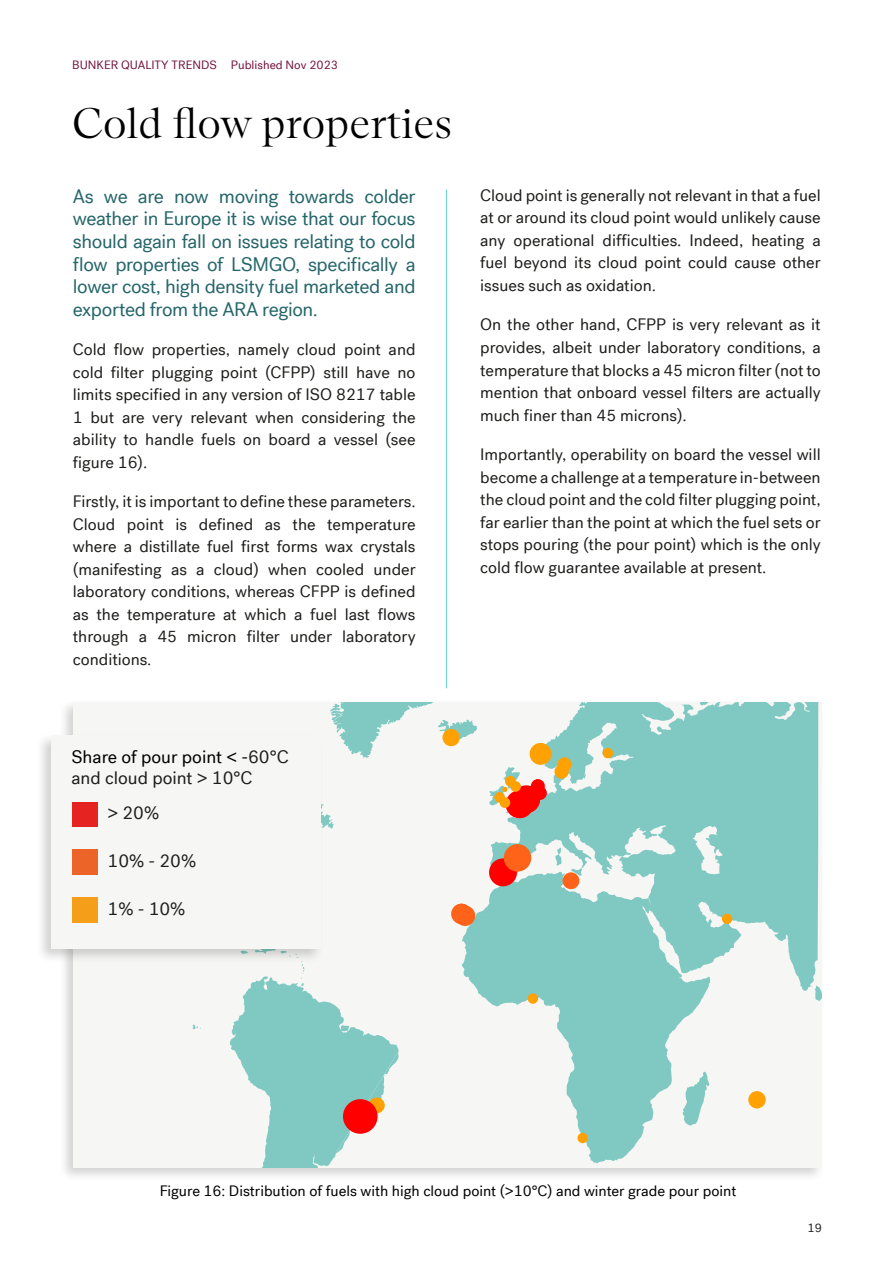
<style>
.page{position:relative;width:893px;height:1263px;background:#fff}
.page>*{position:absolute;margin:0;border:0;box-sizing:border-box;transform-origin:0 0}
.t1{font:300 43.05px "ABC Arizona Serif";color:#000}
.t2{font:19.5px/22.5px "Post Grotesk";letter-spacing:-.02em;color:#26666b;text-align:justify}
.t3{font:18px/21px "Post Grotesk";color:#1d1d1b}
.t4{font:16.5px/22.5px "Post Grotesk";color:#1d1d1b;text-align:justify}
.t5{font:15px "Post Grotesk";color:#000}
.t6{font:12px "Post Grotesk";color:#73123d}
.t7{font:12px "Post Grotesk";color:#1d1d1b}
.s1{color:#000}
</style>
<div class="page">
<div style="left:58px;top:699px;width:767px;height:484px;background:#1d1d1b;opacity:.2"></div>
<div style="left:74px;top:702px;width:748px;height:465px;background:#f6f6f5"></div>
<svg style="left:324px;top:814px;width:10px;height:15px"></svg>
<svg style="left:192px;top:1024px;width:9px;height:5px"></svg>
<svg style="left:230px;top:964px;width:169px;height:203px"></svg>
<svg style="left:330px;top:702px;width:132px;height:56px"></svg>
<svg style="left:462px;top:702px;width:357px;height:461px;fill:#80c9c2"></svg>
<svg style="left:814px;top:985px;width:8px;height:17px"></svg>
<div style="left:489px;top:858px;width:28px;height:28px;background:#f00;border-radius:50%"></div>
<div style="left:504px;top:844px;width:27px;height:27px;background:#ff631a;border-radius:50%"></div>
<div style="left:455px;top:906px;width:20px;height:20px;background:#ff631a;border-radius:50%"></div>
<div style="left:451px;top:904px;width:21px;height:20px;background:#ff631a;border-radius:50%"></div>
<div style="left:563px;top:872px;width:16px;height:17px;background:#ff631a;border-radius:50%"></div>
<div style="left:506px;top:790px;width:28px;height:28px;background:#f00;border-radius:50%"></div>
<div style="left:512px;top:785px;width:28px;height:28px;background:#f00;border-radius:50%"></div>
<div style="left:533px;top:786px;width:14px;height:14px;background:#f00;border-radius:50%"></div>
<div style="left:531px;top:779px;width:14px;height:14px;background:#f00;border-radius:50%"></div>
<div style="left:442px;top:729px;width:18px;height:17px;background:#ffa103;border-radius:50%"></div>
<div style="left:530px;top:743px;width:21px;height:22px;background:#ffa103;border-radius:50%"></div>
<div style="left:554px;top:764px;width:15px;height:15px;background:#ffa103;border-radius:50%"></div>
<div style="left:557px;top:757px;width:15px;height:14px;background:#ffa103;border-radius:50%"></div>
<div style="left:603px;top:748px;width:10px;height:10px;background:#ffa103;border-radius:50%"></div>
<div style="left:722px;top:914px;width:10px;height:10px;background:#ffa103;border-radius:50%"></div>
<div style="left:528px;top:993px;width:10px;height:11px;background:#ffa103;border-radius:50%"></div>
<div style="left:577px;top:1133px;width:11px;height:10px;background:#ffa103;border-radius:50%"></div>
<div style="left:369px;top:1097px;width:16px;height:16px;background:#ffa103;border-radius:50%"></div>
<div style="left:343px;top:1099px;width:35px;height:35px;background:#f00;border-radius:50%"></div>
<div style="left:748px;top:1091px;width:18px;height:17px;background:#ffa103;border-radius:50%"></div>
<hr style="left:446px;top:189px;width:1px;height:499px;background:#78d6c9">
<div style="left:36px;top:732px;width:288px;height:232px;background:#1d1d1b;opacity:.2"></div>
<div style="left:51px;top:736px;width:270px;height:213px;background:#f6f6f5"></div>
<div style="left:73px;top:849px;width:25px;height:26px;background:#ec6428"></div>
<div style="left:73px;top:897px;width:25px;height:25px;background:#f59e1a"></div>
<div style="left:72px;top:802px;width:26px;height:25px;background:#e52421"></div>
<svg style="left:489px;top:767px;width:44px;height:46px"></svg>
<p class="t6" style="left:72px;top:58px;width:267px">BUNKER QUALITY TRENDS Published Nov 2023</p>
<h1 class="t1" style="left:72px;top:99px;width:382px">Cold flow properties</h1>
<p class="t2" style="left:73px;top:185px;width:344px">As we are now moving towards colder weather in Europe it is wise that our focus should again fall on issues relating to cold flow properties of LSMGO, specifically a lower cost, high density fuel marketed and exported from the ARA region.</p>
<p class="t4" style="left:73px;top:338px;width:344px">Cold flow properties, namely cloud point and cold filter plugging point (CFPP) still have no limits specified in any version of ISO 8217 table 1 but are very relevant when considering the ability to handle fuels on board a vessel (see figure 16).</p>
<p class="t4" style="left:73px;top:490px;width:344px">Firstly, it is important to define these parameters.<br>Cloud point is defined as the temperature where a distillate fuel first forms wax crystals (manifesting as a cloud) when cooled under laboratory conditions, whereas CFPP is defined as the temperature at which a fuel last flows through a 45 micron filter under laboratory conditions.</p>
<p class="t4" style="left:480px;top:184px;width:342px">Cloud point is generally not relevant in that a fuel at or around its cloud point would unlikely cause any operational difficulties. Indeed, heating a fuel beyond its cloud point could cause other issues such as oxidation.</p>
<p class="t4" style="left:480px;top:314px;width:342px">On the other hand, CFPP is very relevant as it provides, albeit under laboratory conditions, a temperature that blocks a 45 micron filter (not to mention that onboard vessel filters are actually much finer than 45 microns).</p>
<p class="t4" style="left:480px;top:443px;width:342px">Importantly, operability on board the vessel will become a challenge at a temperature in-between the cloud point and the cold filter plugging point, far earlier than the point at which the fuel sets or stops pouring (the pour point) which is the only cold flow guarantee available at present.</p>
<p class="t3" style="left:71px;top:746px;width:219px"><span class="s1">Share of pour point &lt; -</span>60°C and cloud point &gt; 10°C</p>
<p class="t3" style="left:107px;top:803px;width:53px">&gt; 20%</p>
<p class="t3" style="left:108px;top:851px;width:90px">10% - 20%</p>
<p class="t3" style="left:108px;top:898px;width:79px">1% - 10%</p>
<p class="t5" style="left:160px;top:1182px;width:578px">Figure 16: Distribution of fuels with high cloud point (&gt;10°C) and winter grade pour point</p>
<p class="t7" style="left:808px;top:1221px;width:16px">19</p>
</div>
